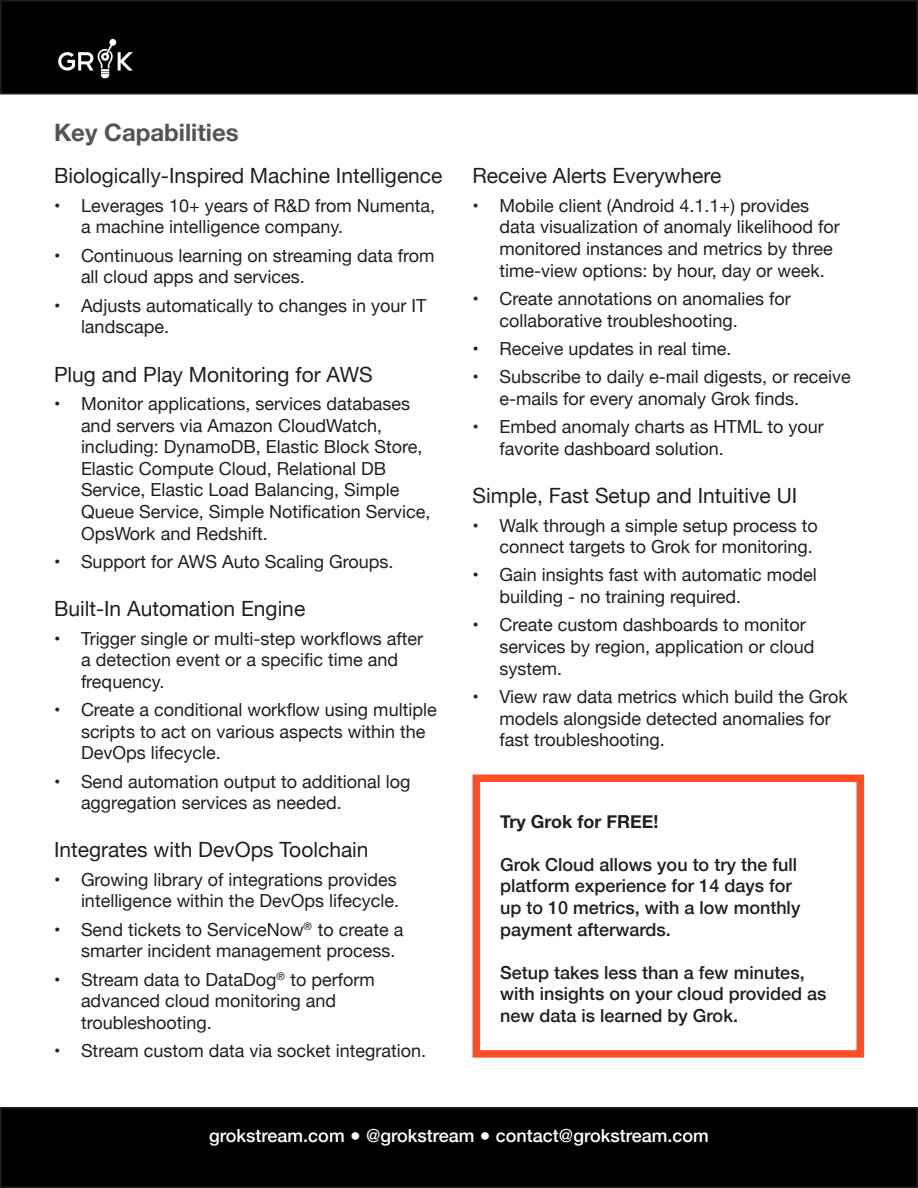
<style>
.page{position:relative;width:918px;height:1188px;background:#fff}
.page>*{position:absolute;margin:0;border:0;box-sizing:border-box;transform-origin:0 0}
.t1{font:700 24px "Helvetica Neue";color:#545454}
.t2{font:21px "Helvetica Neue";color:#231f20}
.t3{font:18px/21.6px "Helvetica Neue";color:#231f20}
.t4{font:500 18px/21.6px "Helvetica Neue";color:#231f20}
.t5{font:500 18px "Helvetica Neue";color:#fff}
.t6{font:700 18px "Helvetica Neue";color:#231f20}
.s1{font-weight:300}
</style>
<div class="page">
<div style="left:1px;top:1px;width:916px;height:93px;background:#000"></div>
<div style="left:0;top:0;width:918px;height:94px;border:2px solid #231f20"></div>
<img style="left:58px;top:38px;width:75px;height:41px">
<div style="left:472px;top:775px;width:392px;height:283px;border:8px solid #ff4e25"></div>
<div style="left:1px;top:1108px;width:916px;height:79px;background:#000"></div>
<div style="left:0;top:1107px;width:918px;height:81px;border:2px solid #231f20"></div>
<p class="t1" style="left:54px;top:114px;width:186px">Key Capabilities</p>
<p class="t2" style="left:54px;top:161px;width:390px">Biologically-Inspired Machine Intelligence</p>
<p class="t3" style="left:81px;top:196px;width:356px;text-indent:-27px">• Leverages 10+ years of R&amp;D from Numenta, a machine intelligence company.</p>
<p class="t3" style="left:81px;top:246px;width:355px;text-indent:-27px">• Continuous learning on streaming data from all cloud apps and services.</p>
<p class="t3" style="left:81px;top:296px;width:347px;text-indent:-27px">• Adjusts automatically to changes in your IT landscape.</p>
<p class="t2" style="left:54px;top:359px;width:320px">Plug and Play Monitoring for AWS</p>
<p class="t3" style="left:81px;top:394px;width:351px;text-indent:-27px">• Monitor applications, services databases and servers via Amazon CloudWatch, including: DynamoDB, Elastic Block Store, Elastic Compute Cloud, Relational DB Service, Elastic Load Balancing, Simple Queue Service, Simple Notification Service, OpsWork and Redshift.</p>
<p class="t3" style="left:54px;top:552px;width:341px">• Support for AWS Auto Scaling Groups.</p>
<p class="t2" style="left:54px;top:594px;width:253px">Built-In Automation Engine</p>
<p class="t3" style="left:81px;top:629px;width:344px;text-indent:-27px">• Trigger single or multi-step workflows after a detection event or a specific time and frequency.</p>
<p class="t3" style="left:81px;top:700px;width:357px;text-indent:-27px">• Create a conditional workflow using multiple scripts to act on various aspects within the<br>DevOps lifecycle.</p>
<p class="t3" style="left:81px;top:772px;width:331px;text-indent:-27px">• Send automation output to additional log aggregation services as needed.</p>
<p class="t2" style="left:54px;top:835px;width:316px">Integrates with DevOps Toolchain</p>
<p class="t3" style="left:54px;top:870px;width:347px;text-align:right">• Growing library of integrations provides intelligence within the DevOps lifecycle.</p>
<p class="t3" style="left:81px;top:920px;width:324px;text-indent:-27px">• Send tickets to ServiceNow<sup>®</sup> to create a smarter incident management process.</p>
<p class="t3" style="left:81px;top:970px;width:295px;text-indent:-27px">• Stream data to DataDog<sup>®</sup> to perform advanced cloud monitoring and troubleshooting.</p>
<p class="t3" style="left:54px;top:1041px;width:374px">• Stream custom data via socket integration.</p>
<p class="t2" style="left:472px;top:161px;width:250px">Receive Alerts Everywhere</p>
<p class="t3" style="left:500px;top:196px;width:342px;text-indent:-27px">• Mobile client (Android 4.1.1+) provides data visualization of anomaly likelihood for monitored instances and metrics by three time-view options: by hour, day or week.</p>
<p class="t3" style="left:500px;top:289px;width:293px;text-indent:-27px">• Create annotations on anomalies for collaborative troubleshooting.</p>
<p class="t3" style="left:472px;top:339px;width:261px">• Receive updates in real time.</p>
<p class="t3" style="left:500px;top:367px;width:353px;text-indent:-27px">• Subscribe to daily e-mail digests, or receive e-mails for every anomaly Grok finds.</p>
<p class="t3" style="left:500px;top:417px;width:326px;text-indent:-27px">• Embed anomaly charts as HTML to your favorite dashboard solution.</p>
<p class="t2" style="left:472px;top:481px;width:326px">Simple, Fast Setup and Intuitive UI</p>
<p class="t3" style="left:472px;top:515px;width:347px;text-align:right">• Walk through a simple setup process to connect targets to Grok for monitoring.</p>
<p class="t3" style="left:500px;top:565px;width:319px;text-indent:-27px">• Gain insights fast with automatic model building - no training required.</p>
<p class="t3" style="left:500px;top:615px;width:317px;text-indent:-27px">• Create custom dashboards to monitor services by region, application or cloud system.</p>
<p class="t3" style="left:500px;top:687px;width:350px;text-indent:-27px">• View raw data metrics which build the Grok models alongside detected anomalies for fast troubleshooting.</p>
<p class="t6" style="left:500px;top:807px;width:160px">Try Grok for FREE!</p>
<p class="t4" style="left:500px;top:852px;width:302px">Grok Cloud allows you to try the full platform experience for 14 days for up to 10 metrics, with a low monthly payment afterwards.</p>
<p class="t4" style="left:500px;top:960px;width:328px">Setup takes less than a few minutes, with insights on your cloud provided as new data is learned by Grok.</p>
<p class="t5" style="left:209px;top:1121px;width:501px">grokstream.com <span class="s1">●</span> @grokstream <span class="s1">●</span> contact@grokstream.com</p>
</div>
